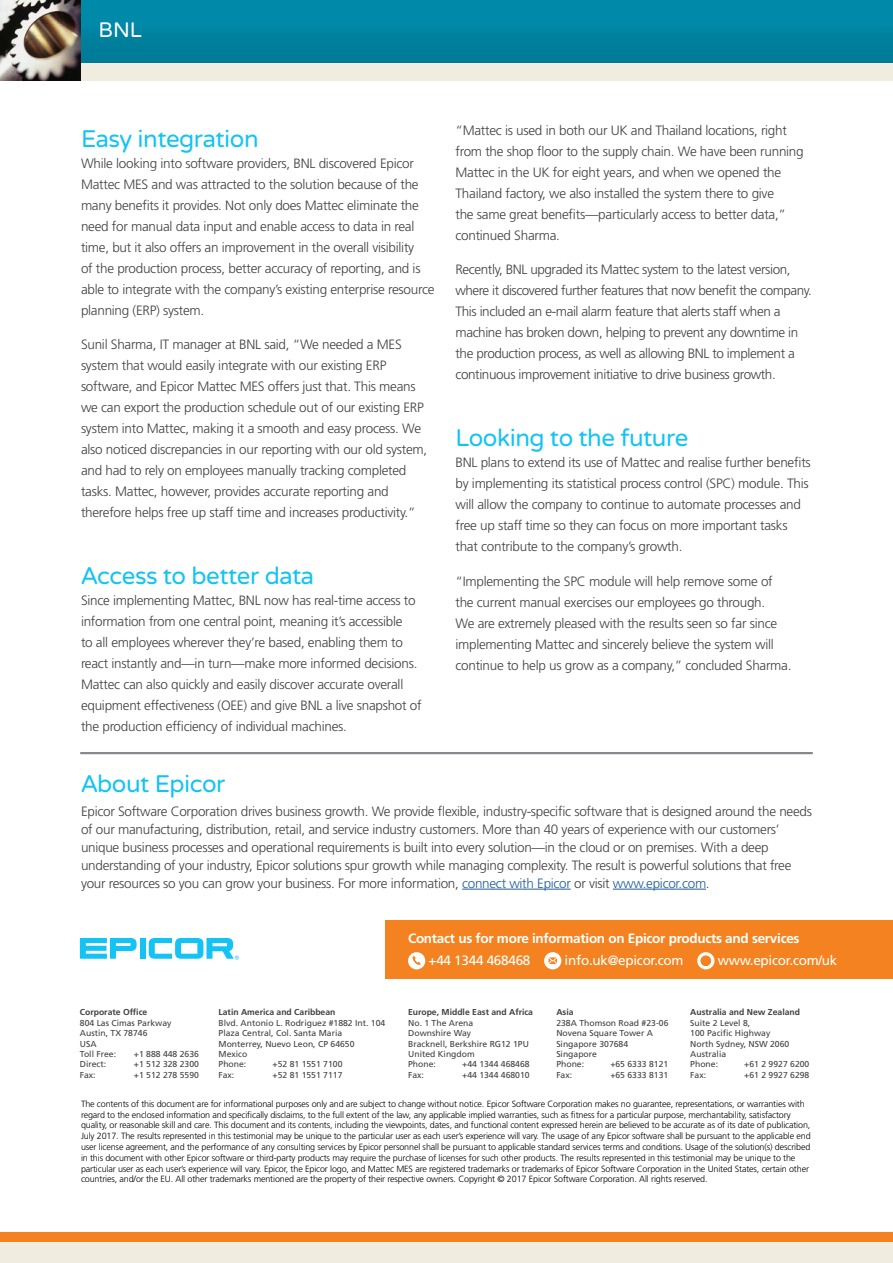
<style>
.page{position:relative;width:893px;height:1263px;background:#fff}
.page>*{position:absolute;margin:0;border:0;box-sizing:border-box;transform-origin:0 0}
.Body_Heading{font:24px "Varela Round";letter-spacing:-.02em;color:#12c3f4}
.t1{font:21px "Varela Round";color:#fff}
.Body_Copy{font:300 13.5px/21px "Frutiger LT Std";letter-spacing:-.02em;color:#414042}
.About_Epicor{font:300 13.5px/18px "Frutiger LT Std";letter-spacing:-.02em;color:#414042}
.t2{font:700 13.5px "Frutiger LT Std";letter-spacing:-.02em;color:#fff}
.Phone_Email_Website{font:13.5px "Frutiger LT Std";letter-spacing:-.02em;color:#fff}
.t3{font:300 9px/10.8px "Frutiger LT Std";letter-spacing:-.015em;color:#000}
.t4{font:8.7px/10.4px "Frutiger LT Std";color:#414042}
.t5{font:700 8.7px "Frutiger LT Std";color:#414042}
.s1{color:#215e9e}
</style>
<div class="page">
<hr style="left:462px;top:889px;width:109px;height:1px;background:#215e9e">
<hr style="left:613px;top:889px;width:93px;height:1px;background:#215e9e">
<hr style="left:81px;top:752px;width:731px;height:2px;background:#86898d">
<div style="left:385px;top:920px;width:508px;height:58px;background:#f58220"></div>
<div style="left:140px;top:938px;width:6px;height:21px;background:#12c3f4"></div>
<svg style="left:80px;top:938px;width:57px;height:21px"></svg>
<svg style="left:149px;top:938px;width:90px;height:22px"></svg>
<div style="left:408px;top:952px;width:17px;height:17px;background:#fff;border-radius:50%"></div>
<svg style="left:413px;top:956px;width:8px;height:9px"></svg>
<div style="left:544px;top:952px;width:17px;height:17px;background:#fff;border-radius:50%"></div>
<svg style="left:548px;top:957px;width:9px;height:7px"></svg>
<div style="left:697px;top:952px;width:17px;height:17px;background:#fff;border-radius:50%"></div>
<svg style="left:697px;top:956px;width:14px;height:10px"></svg>
<div style="left:0;top:0;width:893px;height:64px;background:#0084a2"></div>
<div style="left:0;top:64px;width:893px;height:17px;background:#f0ede0"></div>
<div style="left:0;top:1232px;width:893px;height:10px;background:#f58220"></div>
<div style="left:0;top:1242px;width:893px;height:21px;background:#f0ede0"></div>
<img style="left:0;top:0;width:81px;height:81px">
<h2 class="t1" style="left:99px;top:18px;width:45px">BNL</h2>
<p class="Body_Heading" style="left:81px;top:125px;width:179px">Easy integration</p>
<p class="Body_Copy" style="left:81px;top:153px;width:355px">While looking into software providers, BNL discovered Epicor Mattec MES and was attracted to the solution because of the many benefits it provides. Not only does Mattec eliminate the need for manual data input and enable access to data in real time, but it also offers an improvement in the overall visibility<br>of the production process, better accuracy of reporting, and is able to integrate with the company’s existing enterprise resource planning (ERP) system.</p>
<p class="Body_Copy" style="left:81px;top:334px;width:348px">Sunil Sharma, IT manager at BNL said, “We needed a MES system that would easily integrate with our existing ERP software, and Epicor Mattec MES offers just that. This means we can export the production schedule out of our existing ERP system into Mattec, making it a smooth and easy process. We also noticed discrepancies in our reporting with our old system, and had to rely on employees manually tracking completed tasks. Mattec, however, provides accurate reporting and therefore helps free up staff time and increases productivity.”</p>
<p class="Body_Heading" style="left:81px;top:562px;width:235px">Access to better data</p>
<p class="Body_Copy" style="left:81px;top:590px;width:342px">Since implementing Mattec, BNL now has real-time access to information from one central point, meaning it’s accessible<br>to all employees wherever they’re based, enabling them to react instantly and—in turn—make more informed decisions.<br>Mattec can also quickly and easily discover accurate overall equipment effectiveness (OEE) and give BNL a live snapshot of the production efficiency of individual machines.</p>
<p class="Body_Copy" style="left:455px;top:120px;width:350px">“Mattec is used in both our UK and Thailand locations, right from the shop floor to the supply chain. We have been running Mattec in the UK for eight years, and when we opened the Thailand factory, we also installed the system there to give<br>the same great benefits—particularly access to better data,” continued Sharma.</p>
<p class="Body_Copy" style="left:455px;top:259px;width:358px">Recently, BNL upgraded its Mattec system to the latest version, where it discovered further features that now benefit the company.<br>This included an e-mail alarm feature that alerts staff when a machine has broken down, helping to prevent any downtime in the production process, as well as allowing BNL to implement a continuous improvement initiative to drive business growth.</p>
<p class="Body_Heading" style="left:455px;top:424px;width:235px">Looking to the future</p>
<p class="Body_Copy" style="left:455px;top:452px;width:357px">BNL plans to extend its use of Mattec and realise further benefits by implementing its statistical process control (SPC) module. This will allow the company to continue to automate processes and free up staff time so they can focus on more important tasks that contribute to the company’s growth.</p>
<p class="Body_Copy" style="left:455px;top:571px;width:337px">“Implementing the SPC module will help remove some of the current manual exercises our employees go through.<br>We are extremely pleased with the results seen so far since implementing Mattec and sincerely believe the system will continue to help us grow as a company,” concluded Sharma.</p>
<p class="Body_Heading" style="left:81px;top:770px;width:146px">About Epicor</p>
<p class="About_Epicor" style="left:81px;top:802px;width:732px">Epicor Software Corporation drives business growth. We provide flexible, industry-specific software that is designed around the needs of our manufacturing, distribution, retail, and service industry customers. More than 40 years of experience with our customers’ unique business processes and operational requirements is built into every solution—in the cloud or on premises. With a deep understanding of your industry, Epicor solutions spur growth while managing complexity. The result is powerful solutions that free your resources so you can grow your business. For more information, <span class="s1">connect with Epicor</span> or visit <span class="s1">www.epicor.com</span>.</p>
<p class="t5" style="left:80px;top:1007px;width:69px">Corporate Office</p>
<p class="t4" style="left:80px;top:1018px;width:93px">804 Las Cimas Parkway<br>Austin, TX 78746<br>USA<br>Toll Free:</p>
<p class="t4" style="left:134px;top:1049px;width:67px">+1 888 448 2636</p>
<p class="t4" style="left:80px;top:1059px;width:28px">Direct:</p>
<p class="t4" style="left:134px;top:1059px;width:67px">+1 512 328 2300</p>
<p class="t4" style="left:80px;top:1069px;width:17px">Fax:</p>
<p class="t4" style="left:134px;top:1069px;width:67px">+1 512 278 5590</p>
<p class="t5" style="left:219px;top:1007px;width:118px">Latin America and Caribbean</p>
<p class="t4" style="left:219px;top:1018px;width:168px">Blvd. Antonio L. Rodriguez #1882 Int. 104<br>Plaza Central, Col. Santa Maria<br>Monterrey, Nuevo Leon, CP 64650<br>Mexico<br>Phone:</p>
<p class="t4" style="left:273px;top:1059px;width:71px">+52 81 1551 7100</p>
<p class="t4" style="left:219px;top:1069px;width:17px">Fax:</p>
<p class="t4" style="left:273px;top:1069px;width:71px">+52 81 1551 7117</p>
<p class="t2" style="left:408px;top:930px;width:393px">Contact us for more information on Epicor products and services</p>
<p class="Phone_Email_Website" style="left:428px;top:952px;width:103px">+44 1344 468468</p>
<p class="Phone_Email_Website" style="left:565px;top:952px;width:120px">info.uk@epicor.com</p>
<p class="Phone_Email_Website" style="left:718px;top:952px;width:121px">www.epicor.com/uk</p>
<p class="t5" style="left:408px;top:1007px;width:126px">Europe, Middle East and Africa</p>
<p class="t4" style="left:408px;top:1018px;width:122px">No. 1 The Arena<br>Downshire Way<br>Bracknell, Berkshire RG12 1PU<br>United Kingdom<br>Phone:</p>
<p class="t4" style="left:462px;top:1059px;width:69px">+44 1344 468468</p>
<p class="t5" style="left:556px;top:1007px;width:19px">Asia</p>
<p class="t4" style="left:556px;top:1018px;width:114px">238A Thomson Road #23-06<br>Novena Square Tower A<br>Singapore 307684<br>Singapore<br>Phone:</p>
<p class="t4" style="left:610px;top:1059px;width:59px">+65 6333 8121</p>
<p class="t5" style="left:690px;top:1007px;width:111px">Australia and New Zealand</p>
<p class="t4" style="left:690px;top:1018px;width:101px">Suite 2 Level 8,<br>100 Pacific Highway<br>North Sydney, NSW 2060<br>Australia<br>Phone:</p>
<p class="t4" style="left:744px;top:1059px;width:67px">+61 2 9927 6200</p>
<p class="t4" style="left:408px;top:1069px;width:17px">Fax:</p>
<p class="t4" style="left:462px;top:1069px;width:69px">+44 1344 468010</p>
<p class="t4" style="left:556px;top:1069px;width:17px">Fax:</p>
<p class="t4" style="left:610px;top:1069px;width:59px">+65 6333 8131</p>
<p class="t4" style="left:690px;top:1069px;width:17px">Fax:</p>
<p class="t4" style="left:744px;top:1069px;width:67px">+61 2 9927 6298</p>
<p class="t3" style="left:81px;top:1098px;width:731px">The contents of this document are for informational purposes only and are subject to change without notice. Epicor Software Corporation makes no guarantee, representations, or warranties with regard to the enclosed information and specifically disclaims, to the full extent of the law, any applicable implied warranties, such as fitness for a particular purpose, merchantability, satisfactory quality, or reasonable skill and care. This document and its contents, including the viewpoints, dates, and functional content expressed herein are believed to be accurate as of its date of publication, July 2017. The results represented in this testimonial may be unique to the particular user as each user’s experience will vary. The usage of any Epicor software shall be pursuant to the applicable end user license agreement, and the performance of any consulting services by Epicor personnel shall be pursuant to applicable standard services terms and conditions. Usage of the solution(s) described in this document with other Epicor software or third-party products may require the purchase of licenses for such other products. The results represented in this testimonial may be unique to the particular user as each user’s experience will vary. Epicor, the Epicor logo, and Mattec MES are registered trademarks or trademarks of Epicor Software Corporation in the United States, certain other countries, and/or the EU. All other trademarks mentioned are the property of their respective owners. Copyright © 2017 Epicor Software Corporation. All rights reserved.</p>
</div>
